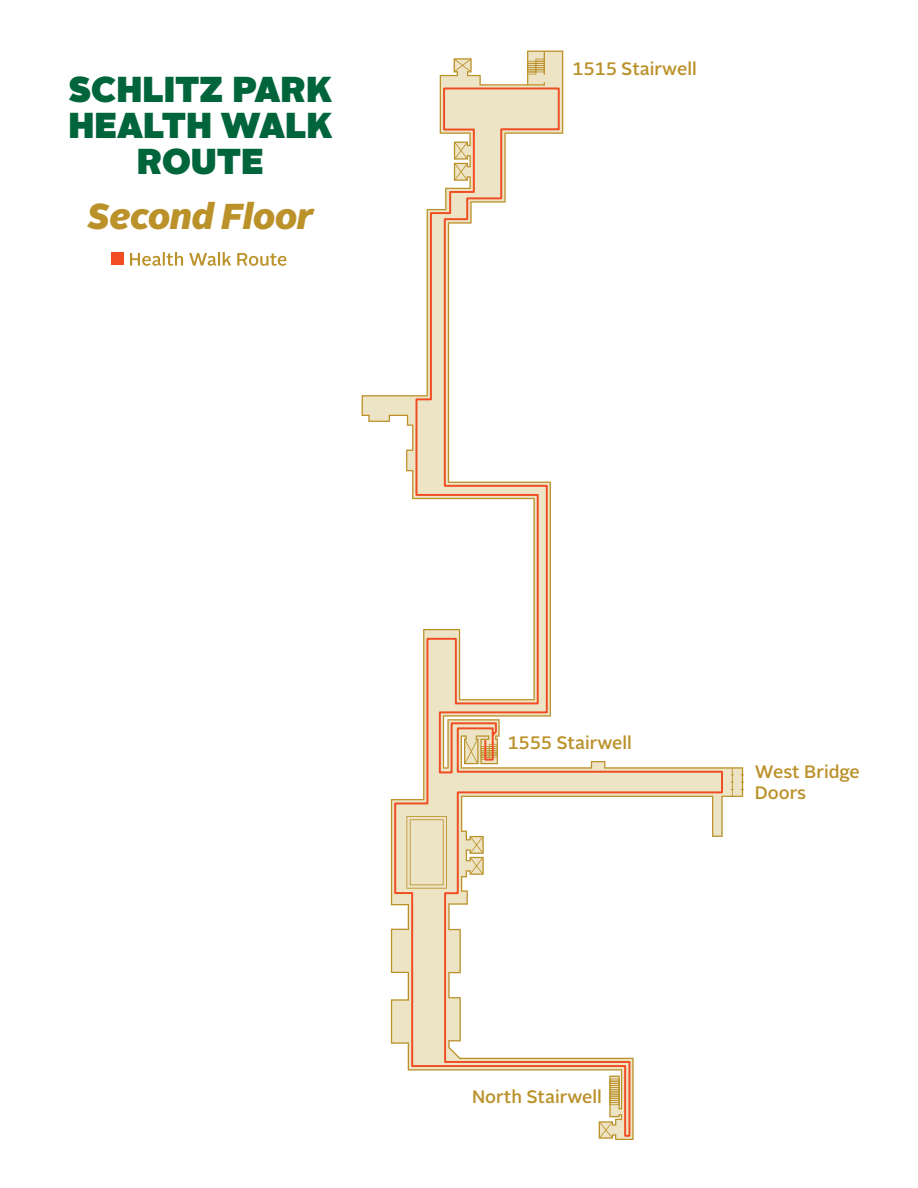
<style>
.page{position:relative;width:918px;height:1188px;background:#fff}
.page>*{position:absolute;margin:0;border:0;box-sizing:border-box;transform-origin:0 0}
.t1{font:900 36px/36px "Alright Sans";color:#00653a;text-align:center}
.t2{font:italic 900 36px "Alright Sans";letter-spacing:-.01em;color:#bb912a}
.t3{font:500 18px/21px "Alright Sans";color:#bb912a}
</style>
<div class="page">
<svg style="left:362px;top:51px;width:381px;height:1089px"></svg>
<svg style="left:393px;top:87px;width:331px;height:1051px"></svg>
<div style="left:111px;top:252px;width:13px;height:13px;background:#f04d22"></div>
<svg style="left:130px;top:252px;width:156px;height:14px"></svg>
<h1 class="t1" style="left:68px;top:71px;width:266px">SCHLITZ PARK<br>HEALTH WALK<br>ROUTE</h1>
<h1 class="t2" style="left:87px;top:191px;width:227px">Second Floor</h1>
<p class="t3" style="left:572px;top:59px;width:126px">1515 Stairwell</p>
<p class="t3" style="left:507px;top:733px;width:126px">1555 Stairwell</p>
<p class="t3" style="left:472px;top:1086px;width:131px">North Stairwell</p>
<p class="t3" style="left:755px;top:761px;width:107px">West Bridge<br>Doors</p>
</div>
